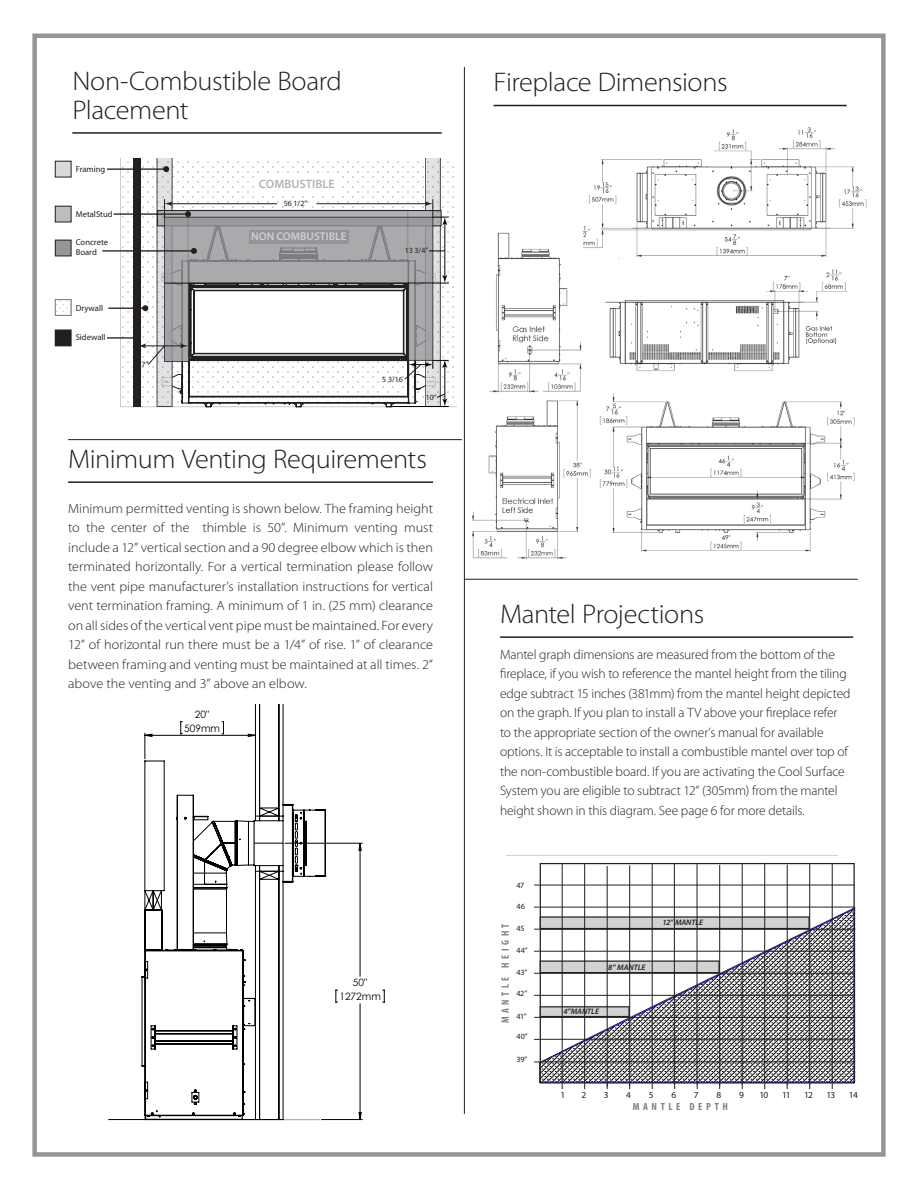
<style>
.page{position:relative;width:918px;height:1188px;background:#fff}
.page>*{position:absolute;margin:0;border:0;box-sizing:border-box;transform-origin:0 0}
.t1{font:300 27px/28.5px "Myriad Pro";letter-spacing:-.015em;color:#231f20;scale:1.05 1}
.Body_Text_2{font:300 13.5px/19.5px "Myriad Pro";letter-spacing:-.01em;color:#231f20;text-align:justify;scale:1.05 1}
.Body_Text_2-2{font:300 13.5px/19.5px "Myriad Pro";letter-spacing:-.01em;color:#231f20}
.t2{font:600 12.15px "Myriad Pro";color:#b2b3b7}
.t3{font:600 11.25px "Myriad Pro";color:#cfd0d2}
.t4{font:700 condensed 10.65px "Myriad Pro";letter-spacing:.34em;color:#808285}
.t5{font:700 condensed 10.35px "Myriad Pro";letter-spacing:.34em;color:#808285}
.t6{font:10.2px/13.6px "Century Gothic";color:#000;text-align:center}
.t7{font:9.15px "Myriad Pro";letter-spacing:-.085em;color:#231f20}
.t8{font:8.55px/10.4px "Myriad Pro";color:#231f20}
.t9{font:7.95px "Myriad Pro";color:#231f20}
.t10{font:italic 600 7.95px "Myriad Pro";letter-spacing:-.01em;color:#231f20}
</style>
<div class="page">
<div style="left:32px;top:34px;width:854px;height:1123px;border:4px solid #939598"></div>
<hr style="left:72px;top:132px;width:370px;height:2px;background:#231f20">
<hr style="left:500px;top:636px;width:353px;height:2px;background:#231f20">
<hr style="left:68px;top:481px;width:365px;height:2px;background:#231f20">
<hr style="left:464px;top:67px;width:1px;height:1047px;background:#231f20">
<hr style="left:68px;top:439px;width:394px;height:1px;background:#231f20">
<hr style="left:464px;top:579px;width:394px;height:1px;background:#231f20">
<hr style="left:494px;top:105px;width:353px;height:1px;background:#231f20">
<svg style="left:540px;top:863px;width:315px;height:221px"></svg>
<hr style="left:540px;top:885px;width:315px;height:1px;background:#231f20">
<svg style="left:534px;top:907px;width:322px;height:156px"></svg>
<hr style="left:562px;top:863px;width:1px;height:221px;background:#231f20">
<hr style="left:832px;top:863px;width:1px;height:226px;background:#231f20">
<hr style="left:809px;top:864px;width:1px;height:221px;background:#231f20">
<hr style="left:787px;top:865px;width:1px;height:220px;background:#231f20">
<hr style="left:764px;top:863px;width:1px;height:220px;background:#231f20">
<hr style="left:742px;top:864px;width:1px;height:220px;background:#231f20">
<hr style="left:719px;top:865px;width:1px;height:220px;background:#231f20">
<hr style="left:697px;top:864px;width:1px;height:221px;background:#231f20">
<hr style="left:652px;top:863px;width:1px;height:221px;background:#231f20">
<hr style="left:629px;top:865px;width:1px;height:221px;background:#231f20">
<hr style="left:607px;top:866px;width:1px;height:221px;background:#231f20">
<hr style="left:584px;top:863px;width:1px;height:221px;background:#231f20">
<hr style="left:674px;top:864px;width:1px;height:220px;background:#231f20">
<svg style="left:120px;top:159px;width:336px;height:248px"></svg>
<div style="left:255px;top:175px;width:84px;height:17px;background:#fff"></div>
<div style="left:249px;top:231px;width:100px;height:13px;background:#939598"></div>
<hr style="left:107px;top:168px;width:59px;height:2px;background:#231f20">
<hr style="left:102px;top:250px;width:92px;height:2px;background:#231f20">
<svg style="left:191px;top:248px;width:6px;height:6px"></svg>
<hr style="left:108px;top:308px;width:38px;height:1px;background:#231f20">
<hr style="left:114px;top:213px;width:74px;height:2px;background:#231f20">
<svg style="left:185px;top:211px;width:6px;height:6px"></svg>
<svg style="left:59px;top:301px;width:9px;height:11px"></svg>
<div style="left:55px;top:240px;width:16px;height:16px;background:#939598"></div>
<div style="left:55px;top:240px;width:16px;height:16px;border:1px solid #231f20"></div>
<div style="left:55px;top:299px;width:16px;height:17px;border:1px solid #7a7c7f"></div>
<div style="left:55px;top:206px;width:16px;height:16px;background:#bcbdc0"></div>
<div style="left:55px;top:206px;width:16px;height:16px;border:1px solid #231f20"></div>
<div style="left:55px;top:161px;width:16px;height:16px;background:#d9dadc"></div>
<div style="left:55px;top:161px;width:16px;height:16px;border:1px solid #231f20"></div>
<div style="left:55px;top:330px;width:16px;height:16px;background:#231f20"></div>
<hr style="left:107px;top:337px;width:27px;height:2px;background:#231f20">
<hr style="left:144px;top:346px;width:39px;height:1px;background:#231f20">
<svg style="left:180px;top:343px;width:8px;height:5px"></svg>
<svg style="left:133px;top:159px;width:40px;height:248px"></svg>
<svg style="left:404px;top:159px;width:45px;height:247px"></svg>
<hr style="left:390px;top:406px;width:59px;height:1px;background:#040503">
<img style="left:605px;top:269px;width:244px;height:102px">
<img style="left:583px;top:127px;width:284px;height:130px">
<img style="left:599px;top:393px;width:256px;height:159px">
<img style="left:489px;top:232px;width:93px;height:161px">
<img style="left:473px;top:400px;width:118px;height:160px">
<svg style="left:359px;top:843px;width:3px;height:277px"></svg>
<svg style="left:141px;top:704px;width:185px;height:416px"></svg>
<svg style="left:292px;top:871px;width:5px;height:11px"></svg>
<svg style="left:292px;top:804px;width:5px;height:12px"></svg>
<p class="t1" style="left:72px;top:67px;width:258px">Non-Combustible Board<br>Placement</p>
<p class="t8" style="left:76px;top:164px;width:31px">Framing</p>
<p class="t8" style="left:76px;top:209px;width:38px">MetalStud</p>
<p class="t8" style="left:76px;top:237px;width:34px">Concrete<br>Board</p>
<p class="t8" style="left:76px;top:303px;width:29px">Drywall</p>
<p class="t8" style="left:76px;top:332px;width:31px">Sidewall</p>
<p class="t9" style="left:142px;top:360px;width:8px">7”</p>
<p class="t2" style="left:259px;top:176px;width:77px">COMBUSTIBLE</p>
<p class="t9" style="left:284px;top:198px;width:25px">56 1/2”</p>
<p class="t3" style="left:251px;top:230px;width:97px">NON COMBUSTIBLE</p>
<p class="t9" style="left:405px;top:246px;width:25px">13 3/4”</p>
<p class="t9" style="left:382px;top:375px;width:22px">5 3/16</p>
<p class="t9" style="left:426px;top:392px;width:12px">10”</p>
<p class="t1" style="left:68px;top:444px;width:343px">Minimum Venting Requirements</p>
<p class="Body_Text_2" style="left:68px;top:498px;width:349px">Minimum permitted venting is shown below. The framing height to the center of the thimble is 50”. Minimum venting must include a 12” vertical section and a 90 degree elbow which is then terminated horizontally. For a vertical termination please follow the vent pipe manufacturer’s installation instructions for vertical vent termination framing. A minimum of 1 in. (25 mm) clearance on all sides of the vertical vent pipe must be maintained. For every 12” of horizontal run there must be a 1/4” of rise. 1” of clearance between framing and venting must be maintained at all times. 2” above the venting and 3” above an elbow.</p>
<p class="t6" style="left:184px;top:707px;width:37px">20"<br>509mm</p>
<p class="t6" style="left:339px;top:976px;width:43px">50"<br>1272mm</p>
<p class="t1" style="left:494px;top:68px;width:224px">Fireplace Dimensions</p>
<p class="t1" style="left:500px;top:599px;width:196px">Mantel Projections</p>
<p class="Body_Text_2-2" style="left:500px;top:644px;width:352px">Mantel graph dimensions are measured from the bottom of the fireplace, if you wish to reference the mantel height from the tiling edge subtract 15 inches (381mm) from the mantel height depicted on the graph. If you plan to install a TV above your fireplace refer to the appropriate section of the owner’s manual for available options. It is acceptable to install a combustible mantel over top of the non-combustible board. If you are activating the Cool Surface System you are eligible to subtract 12” (305mm) from the mantel height shown in this diagram. See page 6 for more details.</p>
<p class="t9" style="left:517px;top:880px;width:9px">47</p>
<p class="t9" style="left:517px;top:901px;width:10px">46</p>
<p class="t9" style="left:517px;top:923px;width:10px">45</p>
<p class="t9" style="left:517px;top:946px;width:13px">44”</p>
<p class="t9" style="left:517px;top:968px;width:12px">43”</p>
<p class="t9" style="left:517px;top:989px;width:12px">42”</p>
<p class="t9" style="left:517px;top:1011px;width:12px">41”</p>
<p class="t9" style="left:517px;top:1054px;width:12px">39”</p>
<p class="t4" style="left:499px;top:1023px;width:101px;rotate:-90deg">MANTLE HEIGHT</p>
<p class="t9" style="left:517px;top:1032px;width:13px">40”</p>
<p class="t10" style="left:608px;top:962px;width:39px">8” MANTLE</p>
<p class="t10" style="left:564px;top:1007px;width:37px">4”MANTLE</p>
<p class="t10" style="left:663px;top:917px;width:42px">12” MANTLE</p>
<p class="t7" style="left:561px;top:1090px;width:6px">1</p>
<p class="t7" style="left:581px;top:1090px;width:6px">2</p>
<p class="t7" style="left:604px;top:1090px;width:6px">3</p>
<p class="t7" style="left:626px;top:1090px;width:6px">4</p>
<p class="t7" style="left:649px;top:1090px;width:6px">5</p>
<p class="t7" style="left:671px;top:1090px;width:6px">6</p>
<p class="t7" style="left:694px;top:1090px;width:6px">7</p>
<p class="t7" style="left:717px;top:1090px;width:6px">8</p>
<p class="t7" style="left:739px;top:1090px;width:6px">9</p>
<p class="t7" style="left:759px;top:1090px;width:11px">10</p>
<p class="t7" style="left:782px;top:1090px;width:10px">11</p>
<p class="t7" style="left:804px;top:1090px;width:10px">12</p>
<p class="t7" style="left:827px;top:1090px;width:10px">13</p>
<p class="t7" style="left:849px;top:1090px;width:10px">14</p>
<p class="t5" style="left:633px;top:1100px;width:97px">MANTLE DEPTH</p>
</div>
